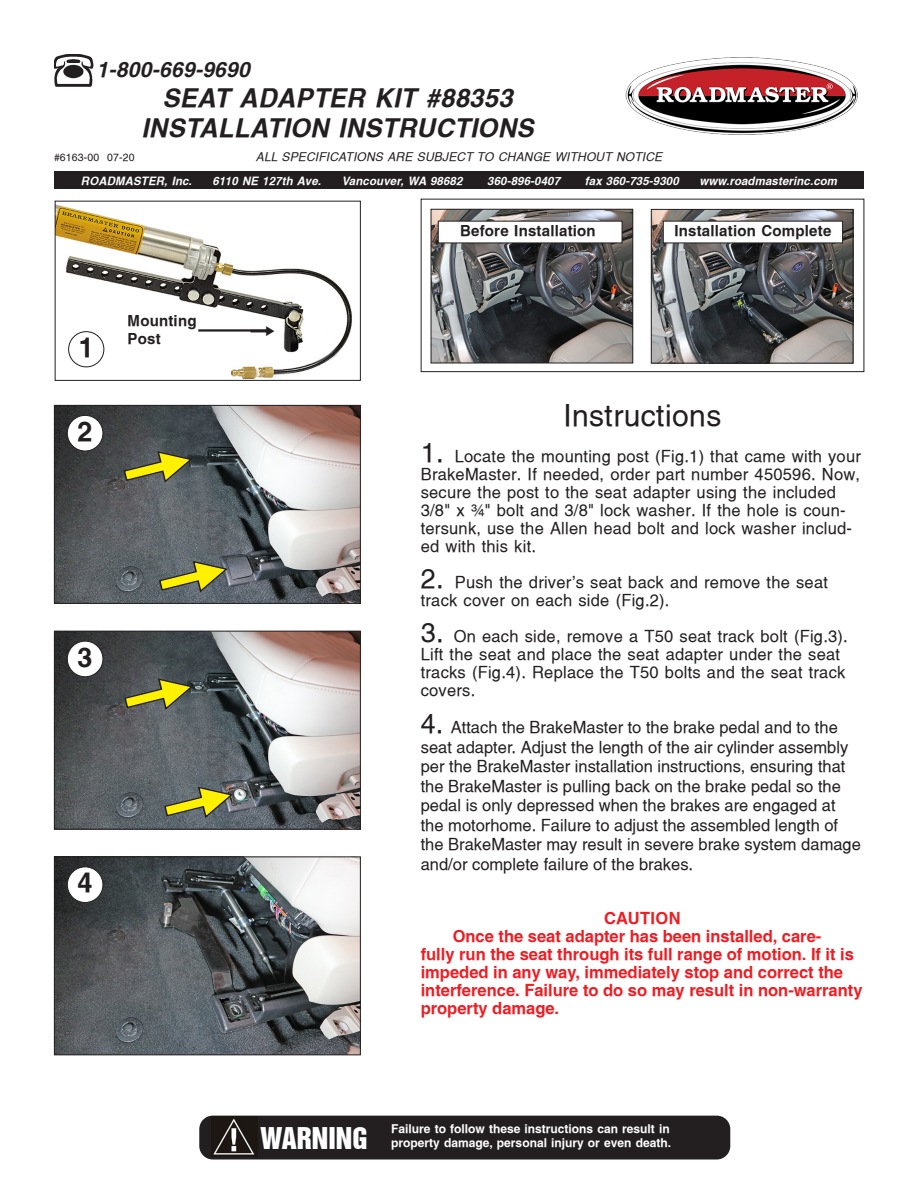
<style>
.page{position:relative;width:918px;height:1188px;background:#fff}
.page>*{position:absolute;margin:0;border:0;box-sizing:border-box;transform-origin:0 0}
.t1{font:30px "Switzerland";letter-spacing:.015em;color:#231f20}
.t2{font:27px "Switzerland Inserat";color:#fff}
.t3{font:700 27px "Switzerland";color:#231f20}
.t4{font:italic 700 25.5px/30px "Switzerland";letter-spacing:.015em;color:#231f20;text-align:center}
.t5{font:italic 700 21px "Switzerland";letter-spacing:.015em;color:#231f20}
.t6{font:16.5px/18px "Switzerland";letter-spacing:.015em;color:#231f20}
.t7{font:700 16.5px/18px "Switzerland";color:#ee1d23}
.t8{font:700 16.5px "Switzerland";letter-spacing:.02em;color:#ee1d23}
.t9{font:700 15px "Switzerland";letter-spacing:.015em;color:#231f20}
.t10{font:700 12px "Switzerland";color:#fff}
.t11{font:italic 12px "Switzerland";letter-spacing:.015em;color:#231f20}
.t12{font:italic 700 11.4px "Switzerland";letter-spacing:.015em;color:#fff}
.t13{font:10.5px "Switzerland";letter-spacing:.015em;color:#231f20}
.s1{font-size:27px}
</style>
<div class="page">
<img style="left:625px;top:57px;width:233px;height:78px">
<img style="left:54px;top:54px;width:39px;height:32px">
<div style="left:199px;top:1116px;width:531px;height:44px;background:#231f20;border-radius:14px"></div>
<img style="left:211px;top:1117px;width:46px;height:40px">
<div style="left:54px;top:171px;width:810px;height:18px;background:#231f20"></div>
<img style="left:56px;top:633px;width:303px;height:195px">
<div style="left:54px;top:631px;width:307px;height:199px;border:1px solid #231f20"></div>
<div style="left:67px;top:641px;width:36px;height:36px;background:#fff;border-radius:50%"></div>
<div style="left:67px;top:641px;width:36px;height:36px;border:1px solid #231f20;border-radius:50%"></div>
<div style="left:421px;top:199px;width:443px;height:173px;border:1px solid #231f20"></div>
<img style="left:653px;top:211px;width:198px;height:151px">
<div style="left:651px;top:209px;width:202px;height:155px;border:1px solid #231f20"></div>
<img style="left:433px;top:211px;width:198px;height:150px">
<div style="left:431px;top:209px;width:202px;height:154px;border:1px solid #231f20"></div>
<div style="left:438px;top:221px;width:184px;height:22px;background:#fff"></div>
<div style="left:663px;top:221px;width:180px;height:22px;background:#fff"></div>
<img style="left:57px;top:204px;width:295px;height:175px">
<div style="left:55px;top:201px;width:306px;height:180px;border:1px solid #231f20"></div>
<hr style="left:198px;top:329px;width:72px;height:3px;background:#231f20">
<div style="left:69px;top:332px;width:35px;height:35px;background:#fff;border-radius:50%"></div>
<div style="left:68px;top:331px;width:36px;height:36px;border:1px solid #231f20;border-radius:50%"></div>
<img style="left:56px;top:407px;width:303px;height:195px">
<div style="left:54px;top:405px;width:307px;height:199px;border:1px solid #231f20"></div>
<div style="left:67px;top:415px;width:36px;height:36px;background:#fff;border-radius:50%"></div>
<div style="left:67px;top:415px;width:36px;height:36px;border:1px solid #231f20;border-radius:50%"></div>
<svg style="left:120px;top:442px;width:77px;height:51px;background:#6f7049"></svg>
<img style="left:56px;top:858px;width:303px;height:195px">
<div style="left:54px;top:856px;width:307px;height:199px;border:1px solid #231f20"></div>
<div style="left:67px;top:867px;width:36px;height:36px;background:#fff;border-radius:50%"></div>
<div style="left:67px;top:867px;width:36px;height:36px;border:1px solid #231f20;border-radius:50%"></div>
<svg style="left:155px;top:552px;width:78px;height:51px;background:#787d59"></svg>
<svg style="left:121px;top:669px;width:77px;height:51px;background:#70714a"></svg>
<svg style="left:160px;top:778px;width:78px;height:50px;background:#7b7e59"></svg>
<svg style="left:251px;top:326px;width:24px;height:9px"></svg>
<p class="t5" style="left:97px;top:57px;width:155px">1-800-669-9690</p>
<h3 class="t4" style="left:142px;top:82px;width:394px">SEAT ADAPTER KIT #88353<br>INSTALLATION INSTRUCTIONS</h3>
<p class="t13" style="left:54px;top:151px;width:82px">#6163-00 07-20</p>
<p class="t11" style="left:256px;top:150px;width:408px">ALL SPECIFICATIONS ARE SUBJECT TO CHANGE WITHOUT NOTICE</p>
<p class="t12" style="left:81px;top:174px;width:112px">ROADMASTER, Inc.</p>
<p class="t12" style="left:212px;top:174px;width:110px">6110 NE 127th Ave.</p>
<p class="t12" style="left:342px;top:174px;width:122px">Vancouver, WA 98682</p>
<p class="t12" style="left:487px;top:174px;width:74px">360-896-0407</p>
<p class="t12" style="left:585px;top:174px;width:95px">fax 360-735-9300</p>
<p class="t12" style="left:699px;top:174px;width:139px">www.roadmasterinc.com</p>
<p class="t3" style="left:79px;top:331px;width:17px">1</p>
<p class="t3" style="left:78px;top:415px;width:17px">2</p>
<p class="t9" style="left:128px;top:312px;width:70px">Mounting</p>
<p class="t9" style="left:128px;top:330px;width:35px">Post</p>
<p class="t3" style="left:78px;top:641px;width:17px">3</p>
<p class="t3" style="left:78px;top:866px;width:17px">4</p>
<p class="t9" style="left:460px;top:222px;width:137px">Before Installation</p>
<p class="t9" style="left:674px;top:222px;width:158px">Installation Complete</p>
<p class="t1" style="left:563px;top:397px;width:160px">Instructions</p>
<p class="t6" style="left:421px;top:447px;width:442px"><span class="s1">1.</span> Locate the mounting post (Fig.1) that came with your BrakeMaster. If needed, order part number 450596. Now, secure the post to the seat adapter using the included 3/8" x ¾" bolt and 3/8" lock washer. If the hole is coun&shy;tersunk, use the Allen head bolt and lock washer includ&shy;ed with this kit.</p>
<p class="t6" style="left:421px;top:573px;width:409px"><span class="s1">2.</span> Push the driver's seat back and remove the seat track cover on each side (Fig.2).</p>
<p class="t6" style="left:421px;top:627px;width:429px"><span class="s1">3.</span> On each side, remove a T50 seat track bolt (Fig.3).<br>Lift the seat and place the seat adapter under the seat tracks (Fig.4). Replace the T50 bolts and the seat track covers.</p>
<p class="t6" style="left:421px;top:718px;width:442px;line-height:19.5px"><span class="s1">4.</span> Attach the BrakeMaster to the brake pedal and to the seat adapter. Adjust the length of the air cylinder assembly per the BrakeMaster installation instructions, ensuring that the BrakeMaster is pulling back on the brake pedal so the pedal is only depressed when the brakes are engaged at the motorhome. Failure to adjust the assembled length of the BrakeMaster may result in severe brake system damage and/or complete failure of the brakes.</p>
<p class="t8" style="left:604px;top:908px;width:78px">CAUTION</p>
<p class="t7" style="left:421px;top:927px;width:443px;text-indent:32px">Once the seat adapter has been installed, care-<br>fully run the seat through its full range of motion. If it is impeded in any way, immediately stop and correct the interference. Failure to do so may result in non-warranty property damage.</p>
<p class="t10" style="left:391px;top:1122px;width:280px">Failure to follow these instructions can result in</p>
<h2 class="t2" style="left:260px;top:1122px;width:109px">WARNING</h2>
<p class="t10" style="left:391px;top:1135px;width:281px">property damage, personal injury or even death.</p>
</div>
